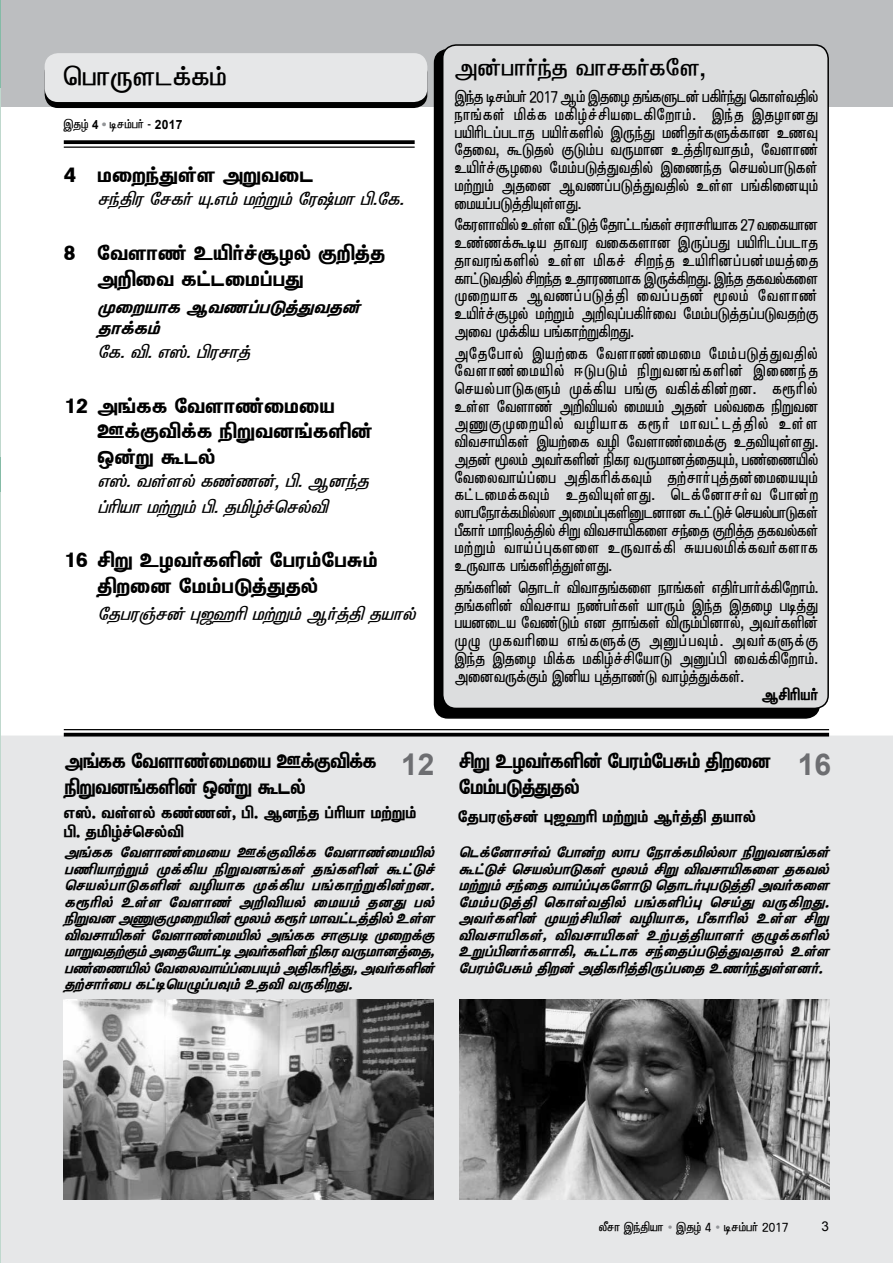
<style>
.page{position:relative;width:893px;height:1263px;background:#fff}
.page>*{position:absolute;margin:0;border:0;box-sizing:border-box;transform-origin:0 0}
.t1{font:700 30px "Arial";color:#6d6e71}
.t2{font:27px "Sun Tommy Tamil Normal";color:#000}
.t3{font:24px "Sun Tommy Tamil Normal";color:#000}
.t4{font:21px/25.2px "Sun Vijay Even Normal";color:#000}
.t5{font:21px/25.2px "Sun Vijay Even Normal";letter-spacing:-.025em;color:#000;scale:.9 1}
.t6{font:italic 18px/25.2px "Sun Tommy Tamil Normal";color:#000}
.t7{font:italic 18px/21.6px "Sun Vijay Even Normal";color:#000}
.t8{font:16.5px/17.7px "Sun Tommy Tamil Normal";letter-spacing:.02em;color:#000;text-align:justify;scale:.85 1}
.t9{font:16.5px/19.8px "Sun Vijay Even Normal";color:#000;scale:.95 1}
.t10{font:16.5px "Sun Vijay Even Normal";color:#000;scale:.85 1}
.t11{font:italic 15px/16.5px "Sun Vijay Even Normal";color:#000;text-align:justify;scale:.95 1}
.t12{font:13.5px "Arial";color:#000}
.t13{font:12.75px "Sun Tommy Tamil Normal";color:#000;scale:.9 1}
.s1{font-family:"Arial";font-weight:700}
.s2{font-family:"Arial";font-weight:700;font-size:13.5px;color:#939598}
.s3{font-family:"Arial";font-size:13.5px;color:#939598}
</style>
<div class="page">
<div style="left:0;top:736px;width:893px;height:527px;background:#e6e7e8"></div>
<div style="left:0;top:0;width:893px;height:106px;background:#bcbec0"></div>
<div style="left:435px;top:50px;width:384px;height:668px;background:#000;border-radius:14px"></div>
<div style="left:443px;top:45px;width:385px;height:663px;background:#dcddde;border-radius:14px"></div>
<div style="left:442px;top:44px;width:387px;height:665px;border:2px solid #000;border-radius:14px"></div>
<div style="left:45px;top:59px;width:382px;height:49px;background:#000;border-radius:13px"></div>
<div style="left:45px;top:53px;width:382px;height:49px;background:#e6e7e8;border-radius:13px"></div>
<svg style="left:64px;top:140px;width:351px;height:4px"></svg>
<hr style="left:64px;top:147px;width:351px;height:1px;background:#000">
<hr style="left:64px;top:729px;width:765px;height:1px;background:#000">
<hr style="left:64px;top:733px;width:765px;height:3px;background:#000">
<img style="left:64px;top:999px;width:370px;height:200px">
<img style="left:459px;top:999px;width:370px;height:200px">
<h2 class="t2" style="left:64px;top:64px;width:165px">nghUslf;fk;</h2>
<p class="t13" style="left:64px;top:118px;width:133px">,jo; <span class="s1">4</span> <span class="s2">•</span> brk;gh; - <span class="s1">2017</span></p>
<p class="t4" style="left:64px;top:164px;width:252px">4 kiwe;Js;s mWtil</p>
<p class="t6" style="left:98px;top:189px;width:313px">re; jpuNrfh; A.vk; kw; W k; Nu\; khgp.Nf.</p>
<p class="t4" style="left:98px;top:243px;width:290px;text-indent:-34px">8 Ntshz; caph;r;#oy; Fwpj;j mwpit fl;likg;gJ</p>
<p class="t7" style="left:98px;top:298px;width:270px">Kiwahf Mtzg; gLj;Jtjd; jhf; fk;</p>
<p class="t6" style="left:98px;top:341px;width:154px">Nf.tp.v]; .gpurhj;</p>
<p class="t4" style="left:98px;top:396px;width:277px;text-indent:-34px">12 mq;ff Ntshz;ikia<br>Cf;Ftpf;f epWtdq;fspd; xd;W $ly;</p>
<p class="t6" style="left:98px;top:470px;width:272px">v]; .ts; sy; fz; zd; &gt;gp.Mde; j g; hpahkw; W k; gp.j kpo; r; nry; tp</p>
<p class="t4" style="left:98px;top:550px;width:282px;text-indent:-34px">16 rpW coth;fspd; Nguk;NgRk; jpwid Nkk;gLj;Jjy;</p>
<p class="t6" style="left:98px;top:603px;width:324px">Nj guQ; rd; G[` hpkw; W k; Mh; j; jpj ahy;</p>
<h3 class="t3" style="left:455px;top:57px;width:253px">md;ghh;e;j thrfh;fNs&gt;</h3>
<p class="t8" style="left:455px;top:90px;width:429px">,e;j brk;gh; 2017 Mk; ,jio jq;fSld; gfph;e;J nfhs;tjpy; ehq;fs; kpf;f kfpo;r;rpailfpNwhk;. ,e;j ,johdJ gaphplg;glhj gaph;fspy; ,Ue;J kdpjh;fSf;fhd czT Njit&gt; $Ljy; FLk;g tUkhd cj;jputhjk;&gt; Ntshz; caph;r;#oiy Nkk;gLj;Jtjpy; ,ize;j nray;ghLfs; kw;Wk; mjid Mtzg;gLj;Jtjpy; cs;s gq;fpidAk; ikag;gLj;jpAs;sJ.</p>
<p class="t8" style="left:455px;top:218px;width:429px">Nfushtpy; cs;s tPl;Lj; Njhl;lq;fs; ruhrhpahf 27 tifahd cz;zf;$ba jhtu tiffshd ,Ug;gJ gaphplg;glhj jhtuq;fspy; cs;s kpfr; rpwe;j caphpdg;gd;kaj;ij fhl;Ltjpy; rpwe;j cjhuzkhf ,Uf;fpwJ. ,e;j jfty;fis Kiwahf Mtzg;gLj;jp itg;gjd; %yk; Ntshz; caph;r;#oy; kw;Wk; mwpTg;gfph;it Nkk;gLj;jg;gLtjw;F mit Kf;fpa gq;fhw;WfpwJ.</p>
<p class="t8" style="left:455px;top:346px;width:429px">mNjNghy; ,aw;if Ntshz;ikik Nkk;gLj;Jtjpy; Ntshz;ikapy; &lt;LgLk; epWtdq;fspd; ,ize;j nray;ghLfSk; Kf;fpa gq;F tfpf;fpd;wd. f&amp;hpy; cs;s Ntshz; mwptpay; ikak; mjd; gy;tif epWtd mZFKiwapy; topahf f&amp;h; khtl;lj;jpy; cs;s tptrhapfs; ,aw;if top Ntshz;ikf;F cjtpAs;sJ. mjd; %yk; mth;fspd; epfu tUkhdj;ijAk;&gt; gz;izapy; Ntiytha;g;ig mjpfhpf;fTk; jw;rhh;Gj;jd;ikiaAk; fl;likf;fTk; cjtpAs;sJ. nlf;Ndhrh;t Nghd;w yhgNehf;fkpy;yh mikg;GfspDldhd $l;Lr; nray;ghLfs; gPfhh; khepyj;jpy; rpW tptrhapfis re;ij Fwpj;j jfty;fs; kw;Wk; tha;g;Gfsis cUthf;fp Ragykpf;fth;fshf cUthf gq;fspj;Js;sJ.</p>
<p class="t8" style="left:455px;top:580px;width:429px">jq;fspd; njhlh; tpthjq;fis ehq;fs; vjph;ghh;f;fpNwhk;. jq;fspd; tptrha ez;gh;fs; ahUk; ,e;j ,jio gbj;J gadila Ntz;Lk; vd jhq;fs; tpUk;gpdhy;&gt; mth;fspd; KO Kfthpia vq;fSf;F mDg;gTk;. mth;fSf;F ,e;j ,jio kpf;f kfpo;r;rpNahL mDg;gp itf;fpNwhk;. midtUf;Fk; ,dpa Gj;jhz;L tho;j;Jf;fs;.</p>
<p class="t10" style="left:762px;top:687px;width:68px">Mrphpah;</p>
<p class="t5" style="left:65px;top:751px;width:348px">mq;ff Ntshz;ikia Cf;Ftpf;f epWtdq;fspd; xd;W $ly;</p>
<p class="t5" style="left:460px;top:751px;width:348px">rpW coth;fspd; Nguk;NgRk; jpwid<br>Nkk;gLj;Jjy;</p>
<p class="t9" style="left:64px;top:804px;width:373px">v];. ts;sy; fz;zd;&gt; gp. Mde;j g;hpah kw;Wk; gp. jkpo;r;nry;tp</p>
<p class="t9" style="left:459px;top:808px;width:315px">NjguQ;rd; G[`hp kw;Wk; Mh;j;jp jahy;</p>
<h1 class="t1" style="left:401px;top:744px;width:35px">12</h1>
<h1 class="t1" style="left:798px;top:744px;width:35px">16</h1>
<p class="t11" style="left:64px;top:846px;width:396px">mq; ff Ntshz; ikia Cf; Ftpf; f Ntshz; ikapy; gzpahw;W k; Kf; fpa epW tdq; fs; j q; fspd; $l; Lr; nray; ghLfspd; topahf Kf; fpa gq; fhw;W fpd;w d. f&amp;hpy; cs; s Ntshz; mwptpay; ikak; j dJ gy; epW td mZFKiw apd; %yk; f&amp;h; khtl; lj; jpy; cs; s tptrhapfs; Ntshz; ikapy; mq; ff rhFgb Kiwf; F khW tjw; Fk; mij Nahl; b mth; fspd; epfutUkhdj; ij&gt; gz; izapy; Ntiytha; g; igAk; mjpfhpj;J&gt;mth; fspd; jw; rhh; ig fl; bnaO g; gTk; cj tptUfpwJ .</p>
<p class="t11" style="left:459px;top:846px;width:396px;text-align:left">nlf; Ndhrh; t; Nghd;w yhg Nehf; fkpy; yh epWtdq; fs; $l; Lr; nray; ghLfs; %yk; rpW tptrhapfis jfty; kw;W k; re; ij tha; g; GfNshL njhlh; GgLj;jpmth; fis Nkk; gLj; jpnfhs; tjpy; gq; fspg; G nra; J tUfpwJ . mth; fspd; Kaw; rpapd; topahf&gt; gPfhhpy; cs; s rpW tptrhapfs; &gt; tptrhapfs; cw; gj; jpahsh; FO f; fspy; cW g; gpdh; fshfp&gt; $l; lhf re; ij g; gLj;J tj hy; cs; s Nguk; NgRk; jpw d; mjpfhpj;jpUg; gij czh;e;J s; sdh; .</p>
<p class="t13" style="left:599px;top:1221px;width:212px">yPrh ,e;jpah <span class="s3">•</span> ,jo; 4 <span class="s3">•</span> brk;gh; 2017</p>
<p class="t12" style="left:822px;top:1218px;width:9px">3</p>
</div>
